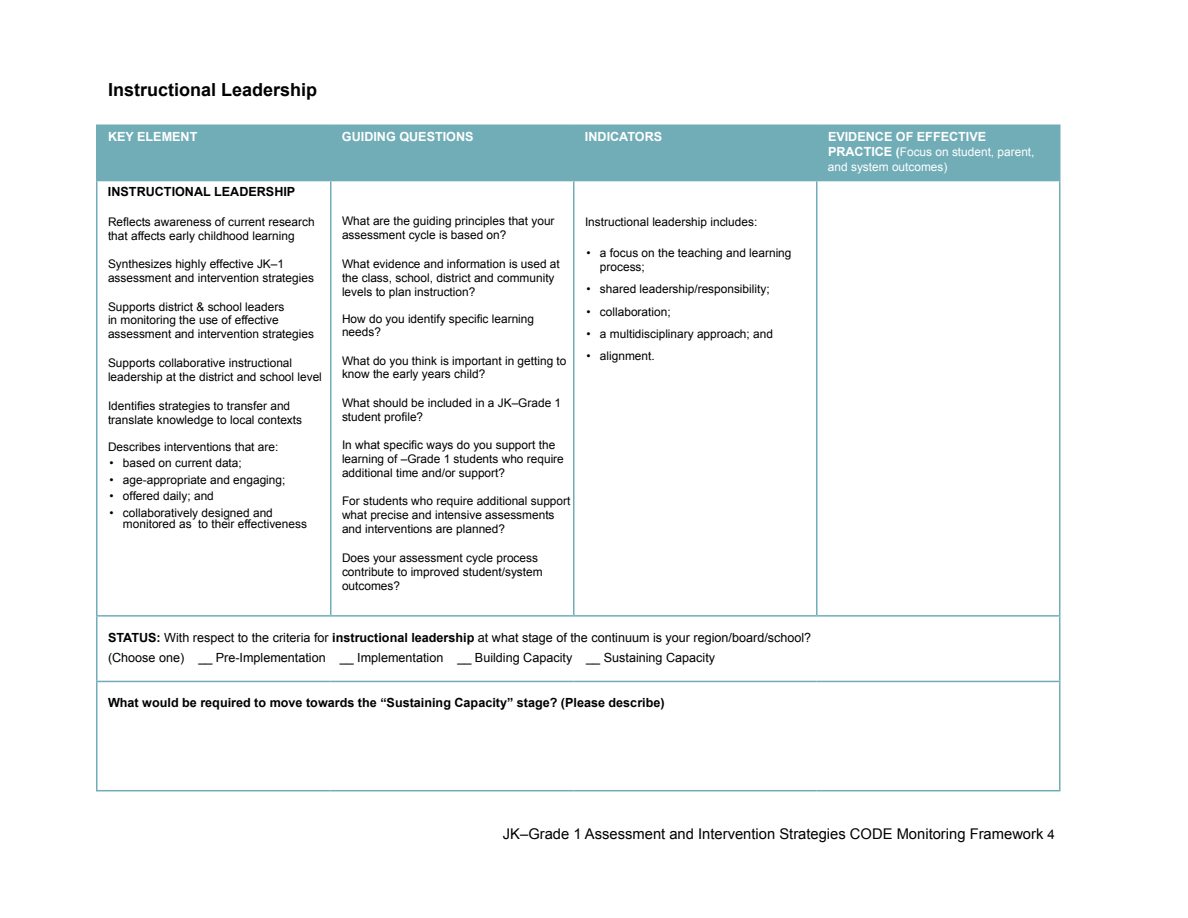
<style>
.page{position:relative;width:1188px;height:918px;background:#fff}
.page>*{position:absolute;margin:0;border:0;box-sizing:border-box;transform-origin:0 0}
.t1{font:700 18px "Arial";color:#000}
.t2{font:14.7px "Arial";color:#000}
.t3{font:12.6px/20.1px "Arial";color:#000}
.t4{font:700 12.6px "Arial";color:#000}
.t5{font:700 12.6px "Arial";color:#fff}
.t6{font:11.85px/13.6px "Arial";color:#000}
.t7{font:11.85px/14.4px "Arial";color:#fff}
.s1{font-weight:700;font-size:12.6px}
.s2{font-weight:700}
.s3{font-size:13.35px}
</style>
<div class="page">
<div style="left:98px;top:126px;width:961px;height:54px;background:#71adb7"></div>
<svg style="left:98px;top:181px;width:961px;height:502px"></svg>
<hr style="left:96px;top:682px;width:2px;height:108px;background:#71adb7">
<hr style="left:96px;top:790px;width:235px;height:1px;background:#71adb7">
<hr style="left:331px;top:790px;width:243px;height:1px;background:#71adb7">
<hr style="left:574px;top:790px;width:243px;height:1px;background:#71adb7">
<hr style="left:817px;top:790px;width:243px;height:1px;background:#71adb7">
<hr style="left:96px;top:681px;width:235px;height:1px;background:#71adb7">
<hr style="left:331px;top:681px;width:243px;height:1px;background:#71adb7">
<hr style="left:574px;top:681px;width:243px;height:1px;background:#71adb7">
<hr style="left:817px;top:681px;width:243px;height:1px;background:#71adb7">
<hr style="left:96px;top:617px;width:2px;height:64px;background:#71adb7">
<hr style="left:96px;top:615px;width:235px;height:2px;background:#71adb7">
<hr style="left:816px;top:181px;width:2px;height:434px;background:#71adb7">
<hr style="left:1059px;top:181px;width:1px;height:434px;background:#71adb7">
<hr style="left:817px;top:180px;width:243px;height:1px;background:#71adb7">
<hr style="left:573px;top:181px;width:1px;height:434px;background:#71adb7">
<hr style="left:574px;top:180px;width:243px;height:1px;background:#71adb7">
<hr style="left:330px;top:181px;width:2px;height:434px;background:#71adb7">
<hr style="left:331px;top:180px;width:243px;height:1px;background:#71adb7">
<hr style="left:96px;top:181px;width:2px;height:434px;background:#71adb7">
<hr style="left:96px;top:180px;width:235px;height:1px;background:#71adb7">
<hr style="left:816px;top:126px;width:2px;height:54px;background:#71adb7">
<hr style="left:1059px;top:126px;width:1px;height:54px;background:#71adb7">
<hr style="left:817px;top:124px;width:243px;height:2px;background:#71adb7">
<hr style="left:573px;top:126px;width:1px;height:54px;background:#71adb7">
<hr style="left:574px;top:124px;width:243px;height:2px;background:#71adb7">
<hr style="left:330px;top:126px;width:2px;height:54px;background:#71adb7">
<hr style="left:331px;top:124px;width:243px;height:2px;background:#71adb7">
<hr style="left:96px;top:126px;width:2px;height:54px;background:#71adb7">
<hr style="left:96px;top:124px;width:235px;height:2px;background:#71adb7">
<hr style="left:331px;top:615px;width:243px;height:2px;background:#71adb7">
<hr style="left:574px;top:615px;width:243px;height:2px;background:#71adb7">
<hr style="left:817px;top:615px;width:243px;height:2px;background:#71adb7">
<hr style="left:1059px;top:682px;width:1px;height:108px;background:#71adb7">
<hr style="left:1059px;top:617px;width:1px;height:64px;background:#71adb7">
<h1 class="t1" style="left:108px;top:78px;width:211px">Instructional Leadership</h1>
<p class="t5" style="left:108px;top:128px;width:91px">KEY ELEMENT</p>
<p class="t5" style="left:342px;top:128px;width:133px">GUIDING QUESTIONS</p>
<p class="t5" style="left:585px;top:128px;width:79px">INDICATORS</p>
<p class="t5" style="left:828px;top:128px;width:160px">EVIDENCE OF EFFECTIVE</p>
<p class="t7" style="left:828px;top:145px;width:208px"><span class="s1">PRACTICE</span> <span class="s2">(</span>Focus on student, parent, and system outcomes)</p>
<p class="t4" style="left:108px;top:183px;width:189px">INSTRUCTIONAL LEADERSHIP</p>
<p class="t6" style="left:108px;top:215px;width:208px">Reflects awareness of current research that affects early childhood learning</p>
<p class="t6" style="left:108px;top:257px;width:208px">Synthesizes highly effective JK–1 assessment and intervention strategies</p>
<p class="t6" style="left:108px;top:300px;width:208px">Supports district &amp; school leaders<br>in monitoring the use of effective assessment and intervention strategies</p>
<p class="t6" style="left:108px;top:356px;width:215px;line-height:14.1px">Supports collaborative instructional leadership at the district and school level</p>
<p class="t6" style="left:108px;top:399px;width:196px;line-height:14.1px">Identifies strategies to transfer and translate knowledge to local contexts</p>
<p class="t6" style="left:108px;top:440px;width:172px">Describes interventions that are:</p>
<p class="t6" style="left:109px;top:457px;width:134px">• based on current data;</p>
<p class="t6" style="left:109px;top:473px;width:177px">• age-appropriate and engaging;</p>
<p class="t6" style="left:109px;top:489px;width:106px">• offered daily; and</p>
<p class="t6" style="left:123px;top:507px;width:186px;line-height:11.9px;text-indent:-13px">• collaboratively designed and monitored as to their effectiveness</p>
<p class="t6" style="left:342px;top:214px;width:214px;line-height:14.1px">What are the guiding principles that your assessment cycle is based on?</p>
<p class="t6" style="left:342px;top:257px;width:219px;line-height:14.1px">What evidence and information is used at the class, school, district and community levels to plan instruction?</p>
<p class="t6" style="left:342px;top:312px;width:194px">How do you identify specific learning needs?</p>
<p class="t6" style="left:342px;top:354px;width:226px">What do you think is important in getting to know the early years child?</p>
<p class="t6" style="left:342px;top:396px;width:221px">What should be included in a JK–Grade 1 student profile?</p>
<p class="t6" style="left:342px;top:439px;width:223px">In what specific ways do you support the learning of –Grade 1 students who require additional time and/or support?</p>
<p class="t6" style="left:342px;top:495px;width:230px">For students who require additional support what precise and intensive assessments and interventions are planned?</p>
<p class="t6" style="left:342px;top:551px;width:202px;line-height:14.1px">Does your assessment cycle process contribute to improved student/system outcomes?</p>
<p class="t6" style="left:585px;top:215px;width:174px">Instructional leadership includes:</p>
<p class="t6" style="left:600px;top:246px;width:193px;text-indent:-13px">• a focus on the teaching and learning process;</p>
<p class="t6" style="left:587px;top:282px;width:185px">• shared leadership/responsibility;</p>
<p class="t6" style="left:587px;top:305px;width:86px">• collaboration;</p>
<p class="t6" style="left:587px;top:327px;width:188px">• a multidisciplinary approach; and</p>
<p class="t6" style="left:587px;top:350px;width:70px">• alignment.</p>
<p class="t3" style="left:108px;top:627px;width:705px"><span class="s2">STATUS:</span> With respect to the criteria for <span class="s2">instructional leadership</span> at what stage of the continuum is your region/board/school? (Choose one) __ Pre-Implementation __ Implementation __ Building Capacity __ Sustaining Capacity</p>
<p class="t4" style="left:108px;top:694px;width:558px">What would be required to move towards the “Sustaining Capacity” stage? (Please describe)</p>
<p class="t2" style="left:503px;top:824px;width:554px">JK–Grade 1 Assessment and Intervention Strategies CODE Monitoring Framework <span class="s3">4</span></p>
</div>
